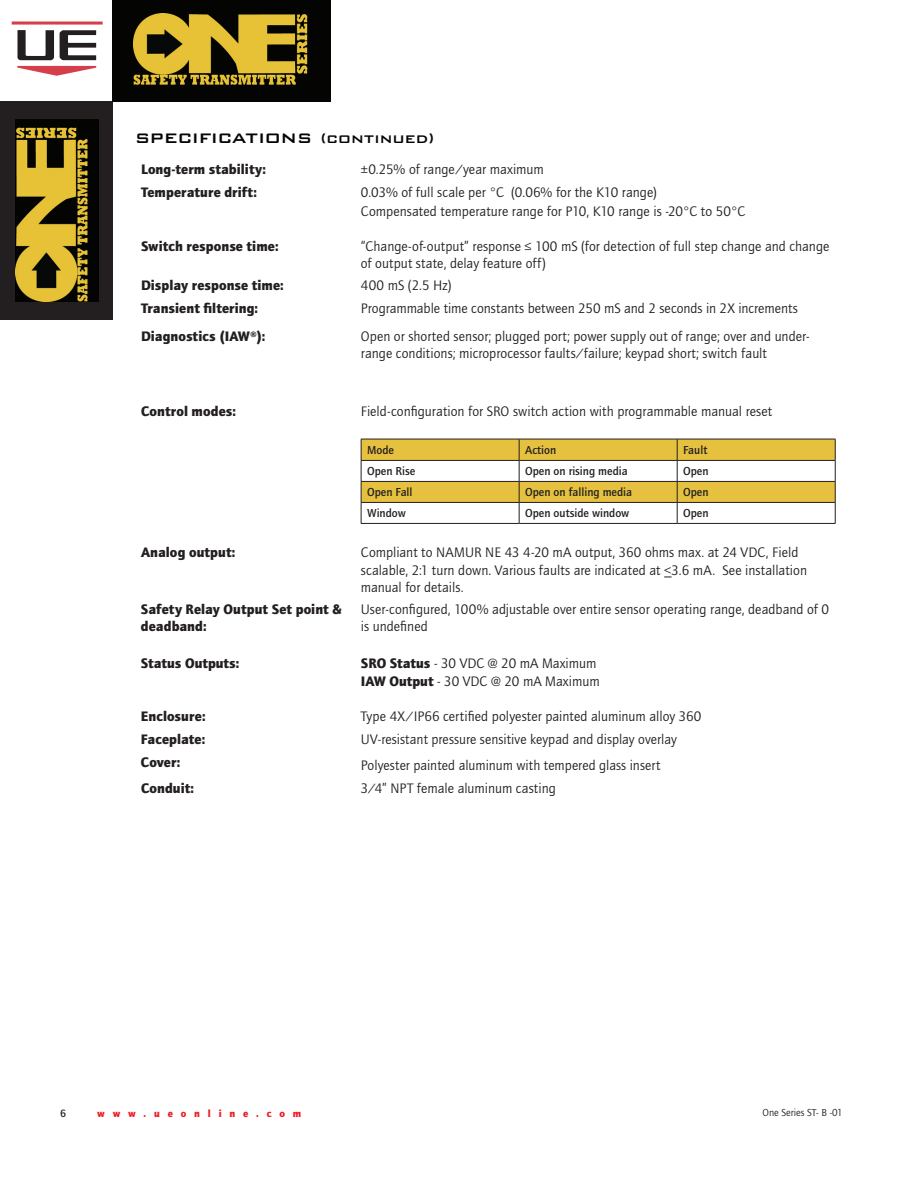
<style>
.page{position:relative;width:918px;height:1188px;background:#fff}
.page>*{position:absolute;margin:0;border:0;box-sizing:border-box;transform-origin:0 0}
.t1{font:500 22.5px "Bank Gothic BT";color:#040503}
.t2{font:14.25px/17.1px "Quay Sans ITC";letter-spacing:.005em;color:#231f20}
.t3{font:900 14.25px/17.1px "Quay Sans ITC";letter-spacing:.005em;color:#231f20}
.t4{font:12px "Quay Sans Md ITC";color:#231f20}
.t5{font:10.8px "Quay Sans Md ITC";color:#231f20}
.t6{font:900 10.5px "Quay Sans ITC";letter-spacing:.75em;color:#ee1d23}
.t7{font:10.5px "Quay Sans ITC";color:#231f20}
.s1{font-size:18px}
.s2{font-weight:900}
</style>
<div class="page">
<svg style="left:12px;top:21px;width:91px;height:4px"></svg>
<svg style="left:17px;top:30px;width:37px;height:30px"></svg>
<svg style="left:17px;top:66px;width:79px;height:10px"></svg>
<svg style="left:60px;top:30px;width:36px;height:30px"></svg>
<div style="left:0;top:102px;width:113px;height:218px;background:#231f20"></div>
<div style="left:113px;top:0;width:218px;height:102px;background:#040503"></div>
<img style="left:134px;top:14px;width:174px;height:71px">
<img style="left:16px;top:120px;width:82px;height:182px">
<svg style="left:361px;top:439px;width:475px;height:84px"></svg>
<hr style="left:361px;top:523px;width:158px;height:1px;background:#231f20">
<hr style="left:519px;top:523px;width:158px;height:1px;background:#231f20">
<hr style="left:677px;top:523px;width:159px;height:1px;background:#231f20">
<h1 class="t1" style="left:135px;top:125px;width:301px">specifications <span class="s1">(continued)</span></h1>
<p class="t3" style="left:141px;top:161px;width:126px">Long-term stability:</p>
<p class="t2" style="left:361px;top:161px;width:185px">±0.25% of range/year maximum</p>
<p class="t3" style="left:141px;top:184px;width:117px">Temperature drift:</p>
<p class="t2" style="left:361px;top:184px;width:386px;line-height:18.6px">0.03% of full scale per °C (0.06% for the K10 range)<br>Compensated temperature range for P10, K10 range is -20°C to 50°C</p>
<p class="t3" style="left:141px;top:237px;width:139px">Switch response time:</p>
<p class="t2" style="left:361px;top:238px;width:470px">“Change-of-output” response ≤ 100 mS (for detection of full step change and change of output state, delay feature off)</p>
<p class="t3" style="left:141px;top:277px;width:144px">Display response time:</p>
<p class="t2" style="left:361px;top:277px;width:92px">400 mS (2.5 Hz)</p>
<p class="t3" style="left:141px;top:300px;width:119px">Transient filtering:</p>
<p class="t2" style="left:361px;top:300px;width:439px">Programmable time constants between 250 mS and 2 seconds in 2X increments</p>
<p class="t3" style="left:141px;top:327px;width:126px">Diagnostics (IAW®):</p>
<p class="t2" style="left:361px;top:328px;width:450px">Open or shorted sensor; plugged port; power supply out of range; over and under&shy;range conditions; microprocessor faults/failure; keypad short; switch fault</p>
<p class="t3" style="left:141px;top:402px;width:96px">Control modes:</p>
<p class="t2" style="left:361px;top:403px;width:413px">Field-configuration for SRO switch action with programmable manual reset</p>
<p class="t4" style="left:367px;top:444px;width:28px">Mode</p>
<p class="t4" style="left:525px;top:444px;width:33px">Action</p>
<p class="t4" style="left:683px;top:444px;width:26px">Fault</p>
<p class="t4" style="left:367px;top:465px;width:50px">Open Rise</p>
<p class="t4" style="left:525px;top:465px;width:104px">Open on rising media</p>
<p class="t4" style="left:683px;top:465px;width:27px">Open</p>
<p class="t4" style="left:367px;top:486px;width:47px">Open Fall</p>
<p class="t4" style="left:525px;top:486px;width:109px">Open on falling media</p>
<p class="t4" style="left:683px;top:486px;width:27px">Open</p>
<p class="t4" style="left:367px;top:507px;width:40px">Window</p>
<p class="t4" style="left:525px;top:507px;width:106px">Open outside window</p>
<p class="t4" style="left:683px;top:507px;width:27px">Open</p>
<p class="t3" style="left:141px;top:544px;width:96px">Analog output:</p>
<p class="t2" style="left:361px;top:544px;width:448px">Compliant to NAMUR NE 43 4-20 mA output, 360 ohms max. at 24 VDC, Field scalable, 2:1 turn down. Various faults are indicated at &lt;3.6 mA. See installation manual for details.</p>
<p class="t3" style="left:141px;top:601px;width:202px">Safety Relay Output Set point &amp; deadband:</p>
<p class="t2" style="left:361px;top:601px;width:470px">User-configured, 100% adjustable over entire sensor operating range, deadband of 0 is undefined</p>
<p class="t3" style="left:141px;top:654px;width:100px">Status Outputs:</p>
<p class="t2" style="left:361px;top:654px;width:240px;line-height:18px"><span class="s2">SRO Status</span> - 30 VDC @ 20 mA Maximum<br><span class="s2">IAW Output</span> - 30 VDC @ 20 mA Maximum</p>
<p class="t3" style="left:141px;top:708px;width:66px">Enclosure:</p>
<p class="t2" style="left:361px;top:708px;width:342px">Type 4X/IP66 certified polyester painted aluminum alloy 360</p>
<p class="t3" style="left:141px;top:728px;width:66px;line-height:22.5px">Faceplate:<br>Cover:</p>
<p class="t2" style="left:361px;top:727px;width:317px;line-height:25.5px">UV-resistant pressure sensitive keypad and display overlay<br>Polyester painted aluminum with tempered glass insert</p>
<p class="t3" style="left:141px;top:779px;width:55px">Conduit:</p>
<p class="t2" style="left:361px;top:779px;width:196px">3/4” NPT female aluminum casting</p>
<p class="t5" style="left:60px;top:1107px;width:7px">6</p>
<p class="t6" style="left:97px;top:1107px;width:205px">www.ueonline.com</p>
<p class="t7" style="left:763px;top:1107px;width:82px">One Series ST- B -01</p>
</div>
